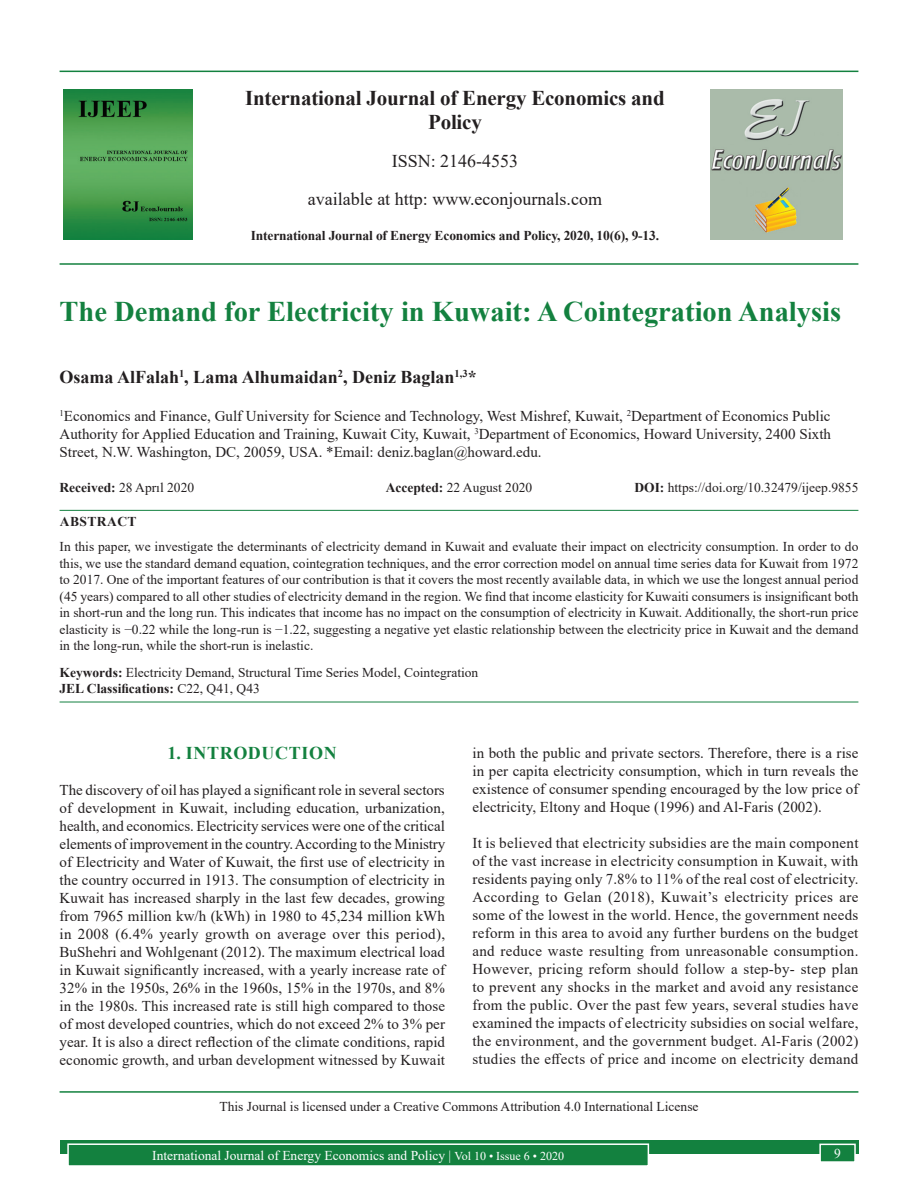
<style>
.page{position:relative;width:918px;height:1188px;background:#fff}
.page>*{position:absolute;margin:0;border:0;box-sizing:border-box;transform-origin:0 0}
.AT{font:700 28.5px "Times New Roman";color:#13813f}
.JN{font:700 21px/24px "Times New Roman";letter-spacing:-.01em;color:#231f20;text-align:center}
.ISSN{font:18px "Times New Roman";color:#231f20}
.AU{font:700 18px "Times New Roman";color:#231f20}
.t1{font:700 18px "Times New Roman";letter-spacing:.035em;color:#13813f}
.TX{font:15px/18px "Times New Roman";letter-spacing:.005em;color:#231f20;text-align:justify}
.AFF{font:15px/18px "Times New Roman";color:#231f20;text-align:justify}
.ABS{font:13.5px/16.5px "Times New Roman";color:#231f20;text-align:justify}
.KWD{font:13.5px/16.2px "Times New Roman";color:#231f20}
.HIS{font:13.5px "Times New Roman";color:#231f20}
.CCA{font:13.5px "Times New Roman";color:#231f20}
.Folio{font:13.5px "Times New Roman";color:#fff}
.JD{font:700 13.5px "Times New Roman";letter-spacing:-.01em;color:#231f20}
.ABSH{font:700 13.5px "Times New Roman";letter-spacing:.035em;color:#231f20}
.s1{font-weight:700}
.s2{font-size:12px}
</style>
<div class="page">
<div style="left:60px;top:1140px;width:798px;height:13px;background:#13813f"></div>
<div style="left:68px;top:1144px;width:580px;height:22px;background:#13813f"></div>
<div style="left:67px;top:1143px;width:582px;height:24px;border:2px solid #fff"></div>
<div style="left:820px;top:1144px;width:35px;height:18px;background:#13813f"></div>
<div style="left:819px;top:1144px;width:37px;height:19px;border:2px solid #fff"></div>
<hr style="left:60px;top:71px;width:798px;height:1px;background:#13813f">
<hr style="left:60px;top:263px;width:798px;height:2px;background:#13813f">
<img style="left:64px;top:89px;width:129px;height:151px">
<img style="left:711px;top:89px;width:132px;height:150px">
<hr style="left:60px;top:510px;width:798px;height:1px;background:#13813f">
<hr style="left:60px;top:702px;width:798px;height:1px;background:#13813f">
<hr style="left:60px;top:1091px;width:798px;height:2px;background:#13813f">
<p class="JN" style="left:245px;top:85px;width:421px">International Journal of Energy Economics and<br>Policy</p>
<p class="ISSN" style="left:392px;top:148px;width:128px">ISSN: 2146-4553</p>
<p class="ISSN" style="left:308px;top:186px;width:296px">available at http: www.econjournals.com</p>
<p class="JD" style="left:251px;top:226px;width:410px">International Journal of Energy Economics and Policy, 2020, 10(6), 9-13.</p>
<p class="AT" style="left:60px;top:291px;width:783px">The Demand for Electricity in Kuwait: A Cointegration Analysis</p>
<p class="AU" style="left:60px;top:364px;width:419px">Osama AlFalah<sup>1</sup>, Lama Alhumaidan<sup>2</sup>, Deniz Baglan<sup>1,3</sup>*</p>
<p class="AFF" style="left:60px;top:407px;width:773px"><sup>1</sup>Economics and Finance, Gulf University for Science and Technology, West Mishref, Kuwait, <sup>2</sup>Department of Economics Public Authority for Applied Education and Training, Kuwait City, Kuwait, <sup>3</sup>Department of Economics, Howard University, 2400 Sixth Street, N.W. Washington, DC, 20059, USA. *Email: deniz.baglan@howard.edu.</p>
<p class="HIS" style="left:60px;top:478px;width:136px"><span class="s1">Received:</span> 28 Aprıl 2020</p>
<p class="HIS" style="left:386px;top:478px;width:148px"><span class="s1">Accepted:</span> 22 August 2020</p>
<p class="HIS" style="left:634px;top:478px;width:226px"><span class="s1">DOI:</span> https://doi.org/10.32479/ijeep.9855</p>
<p class="ABSH" style="left:60px;top:512px;width:78px">ABSTRACT</p>
<p class="ABS" style="left:60px;top:538px;width:800px">In this paper, we investigate the determinants of electricity demand in Kuwait and evaluate their impact on electricity consumption. In order to do this, we use the standard demand equation, cointegration techniques, and the error correction model on annual time series data for Kuwait from 1972 to 2017. One of the important features of our contribution is that it covers the most recently available data, in which we use the longest annual period (45 years) compared to all other studies of electricity demand in the region. We find that income elasticity for Kuwaiti consumers is insignificant both in short-run and the long run. This indicates that income has no impact on the consumption of electricity in Kuwait. Additionally, the short-run price elasticity is −0.22 while the long-run is −1.22, suggesting a negative yet elastic relationship between the electricity price in Kuwait and the demand in the long-run, while the short-run is inelastic.</p>
<p class="KWD" style="left:60px;top:664px;width:420px"><span class="s1">Keywords:</span> Electricity Demand, Structural Time Series Model, Cointegration<br><span class="s1">JEL Classifications:</span> C22, Q41, Q43</p>
<p class="TX" style="left:472px;top:743px;width:388px">in both the public and private sectors. Therefore, there is a rise in per capita electricity consumption, which in turn reveals the existence of consumer spending encouraged by the low price of electricity, Eltony and Hoque (1996) and Al-Faris (2002).</p>
<p class="TX" style="left:472px;top:833px;width:388px">It is believed that electricity subsidies are the main component of the vast increase in electricity consumption in Kuwait, with residents paying only 7.8% to 11% of the real cost of electricity.<br>According to Gelan (2018), Kuwait’s electricity prices are some of the lowest in the world. Hence, the government needs reform in this area to avoid any further burdens on the budget and reduce waste resulting from unreasonable consumption.<br>However, pricing reform should follow a step-by- step plan to prevent any shocks in the market and avoid any resistance from the public. Over the past few years, several studies have examined the impacts of electricity subsidies on social welfare, the environment, and the government budget. Al-Faris (2002) studies the effects of price and income on electricity demand</p>
<p class="CCA" style="left:219px;top:1097px;width:481px">This Journal is licensed under a Creative Commons Attribution 4.0 International License</p>
<h1 class="t1" style="left:168px;top:740px;width:171px">1. INTRODUCTION</h1>
<p class="TX" style="left:60px;top:781px;width:387px">The discovery of oil has played a significant role in several sectors of development in Kuwait, including education, urbanization, health, and economics. Electricity services were one of the critical elements of improvement in the country. According to the Ministry of Electricity and Water of Kuwait, the first use of electricity in the country occurred in 1913. The consumption of electricity in Kuwait has increased sharply in the last few decades, growing from 7965 million kw/h (kWh) in 1980 to 45,234 million kWh in 2008 (6.4% yearly growth on average over this period), BuShehri and Wohlgenant (2012). The maximum electrical load in Kuwait significantly increased, with a yearly increase rate of 32% in the 1950s, 26% in the 1960s, 15% in the 1970s, and 8% in the 1980s. This increased rate is still high compared to those of most developed countries, which do not exceed 2% to 3% per year. It is also a direct reflection of the climate conditions, rapid economic growth, and urban development witnessed by Kuwait</p>
<p class="Folio" style="left:152px;top:1146px;width:413px">International Journal of Energy Economics and Policy | <span class="s2">Vol 10 • Issue 6 • 2020</span></p>
<p class="Folio" style="left:834px;top:1144px;width:8px">9</p>
</div>
